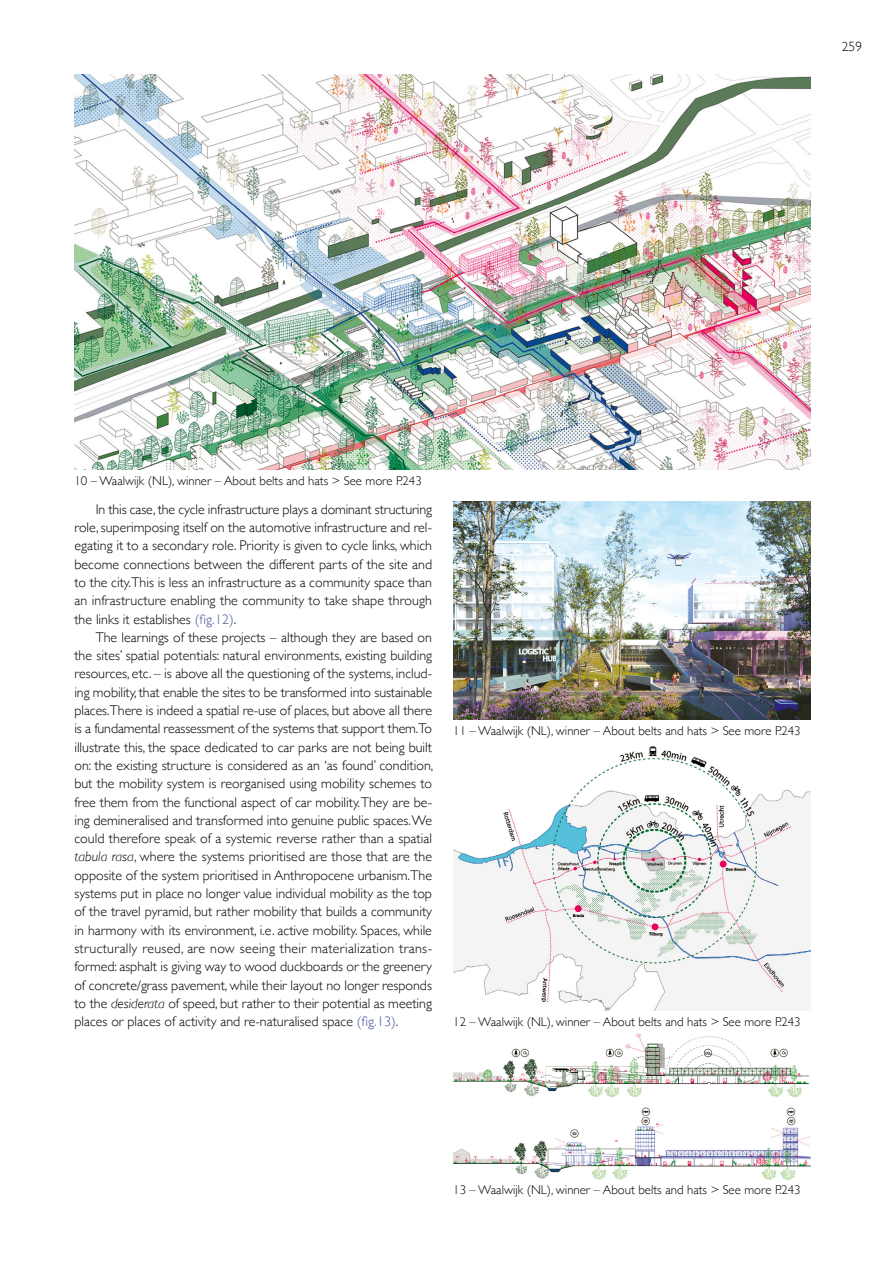
<style>
.page{position:relative;width:893px;height:1263px;background:#fff}
.page>*{position:absolute;margin:0;border:0;box-sizing:border-box;transform-origin:0 0}
.t1{font:300 13.95px/18.3px "Gill Sans";color:#000;text-align:justify}
.t2{font:300 13.5px "Gill Sans";color:#000}
.t3{font:300 12.75px "Gill Sans";color:#000}
.s1{color:#48529e}
.s2{font-style:italic}
</style>
<div class="page">
<img style="left:74px;top:74px;width:737px;height:396px">
<img style="left:453px;top:746px;width:358px;height:264px">
<img style="left:453px;top:1033px;width:358px;height:148px">
<img style="left:453px;top:502px;width:358px;height:217px">
<p class="t2" style="left:842px;top:36px;width:22px">259</p>
<p class="t3" style="left:74px;top:471px;width:349px">10 – Waalwijk (NL), winner – About belts and hats &gt; See more P.243</p>
<p class="t1" style="left:74px;top:499px;width:359px;text-indent:21px">In this case, the cycle infrastructure plays a dominant structuring role, superimposing itself on the automotive infrastructure and rel&shy;egating it to a secondary role. Priority is given to cycle links, which become connections between the different parts of the site and to the city.This is less an infrastructure as a community space than an infrastructure enabling the community to take shape through the links it establishes <span class="s1">(fig.12)</span>.</p>
<p class="t1" style="left:74px;top:627px;width:360px;text-indent:21px">The learnings of these projects – although they are based on the sites’ spatial potentials: natural environments, existing building resources, etc. – is above all the questioning of the systems, includ&shy;ing mobility, that enable the sites to be transformed into sustainable places.There is indeed a spatial re-use of places, but above all there is a fundamental reassessment of the systems that support them.To illustrate this, the space dedicated to car parks are not being built on: the existing structure is considered as an ʻas found’ condition, but the mobility system is reorganised using mobility schemes to free them from the functional aspect of car mobility. They are be&shy;ing demineralised and transformed into genuine public spaces. We could therefore speak of a systemic reverse rather than a spatial <span class="s2">tabula rasa</span>, where the systems prioritised are those that are the opposite of the system prioritised in Anthropocene urbanism.The systems put in place no longer value individual mobility as the top of the travel pyramid, but rather mobility that builds a community in harmony with its environment, i.e. active mobility. Spaces, while structurally reused, are now seeing their materialization trans&shy;formed: asphalt is giving way to wood duckboards or the greenery of concrete/grass pavement, while their layout no longer responds to the <span class="s2">desiderata</span> of speed, but rather to their potential as meeting places or places of activity and re-naturalised space <span class="s1">(fig.13)</span>.</p>
<p class="t3" style="left:453px;top:720px;width:349px">11 – Waalwijk (NL), winner – About belts and hats &gt; See more P.243</p>
<p class="t3" style="left:453px;top:1011px;width:349px">12 – Waalwijk (NL), winner – About belts and hats &gt; See more P.243</p>
<p class="t3" style="left:453px;top:1180px;width:349px">13 – Waalwijk (NL), winner – About belts and hats &gt; See more P.243</p>
</div>
